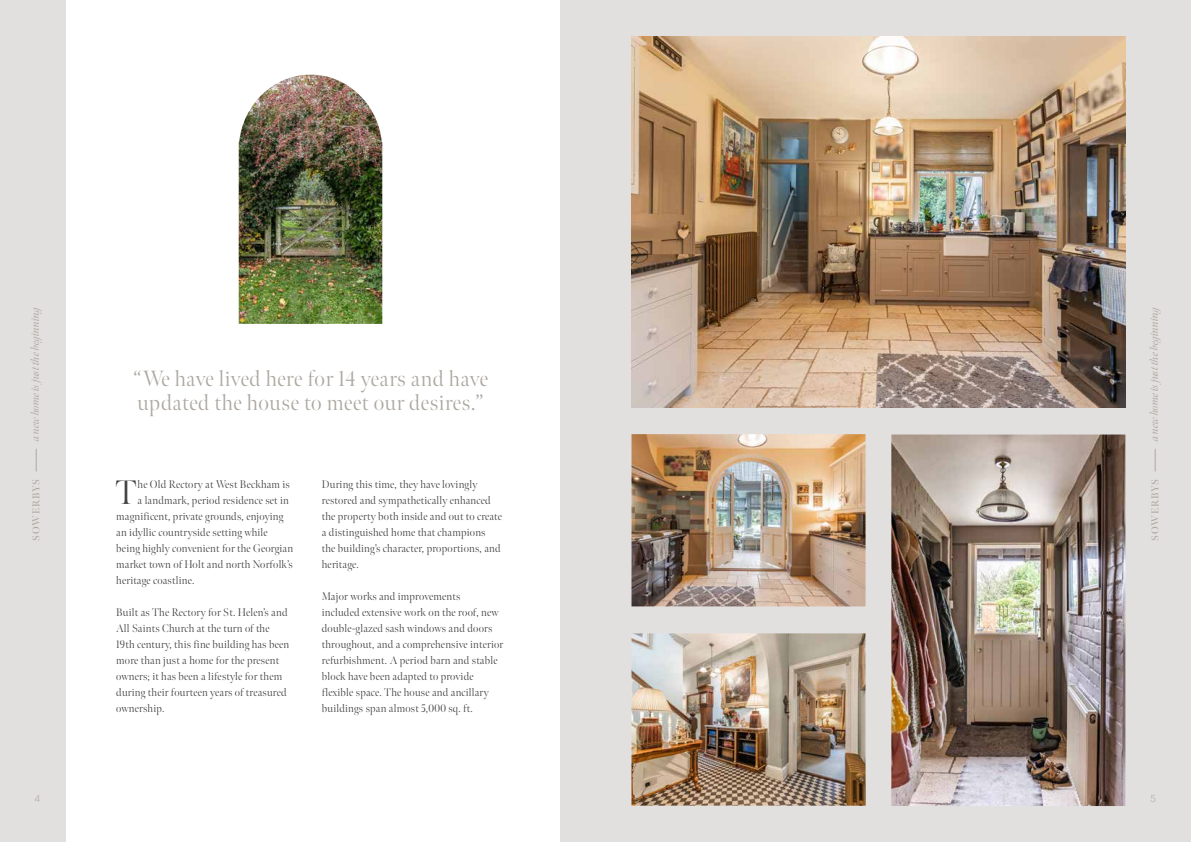
<style>
.page{position:relative;width:1191px;height:842px;background:#fff}
.page>*{position:absolute;margin:0;border:0;box-sizing:border-box;transform-origin:0 0}
.t1{font:300 34px "Meno Banner";color:#434141}
.t2{font:300 22px/24px "Meno Banner";letter-spacing:.025em;color:#ada8a0}
.t3{font:300 11px/16px "Meno Banner";letter-spacing:.02em;color:#434141}
.t4{font:italic 11px "Meno Banner";letter-spacing:-.01em;color:#ada8a0}
.t5{font:600 10px "Meno Banner";letter-spacing:.08em;color:#ada8a0}
.t6{font:300 10px "Quasimoda";color:#ada8a0}
</style>
<div class="page">
<div style="left:0;top:0;width:595px;height:842px;background:#e2e0df"></div>
<div style="left:595px;top:0;width:596px;height:842px;background:#e2e0df"></div>
<svg style="left:36px;top:449px;width:1px;height:22px"></svg>
<svg style="left:1155px;top:449px;width:1px;height:22px"></svg>
<div style="left:66px;top:0;width:493px;height:842px;background:#fff"></div>
<img style="left:631px;top:36px;width:494px;height:371px">
<img style="left:239px;top:75px;width:143px;height:249px">
<img style="left:891px;top:434px;width:234px;height:372px">
<img style="left:631px;top:434px;width:234px;height:172px">
<img style="left:631px;top:633px;width:234px;height:173px">
<p class="t4" style="left:29px;top:441px;width:138px;rotate:-90deg">a new home is just the beginning</p>
<p class="t4" style="left:1147px;top:441px;width:138px;rotate:-90deg">a new home is just the beginning</p>
<h1 class="t1" style="left:116px;top:472px;width:23px">T</h1>
<p class="t3" style="left:138px;top:477px;width:154px">he Old Rectory at West Beckham is</p>
<h2 class="t2" style="left:133px;top:367px;width:356px">“We have lived here for 14 years and have updated the house to meet our desires.”</h2>
<p class="t5" style="left:30px;top:541px;width:63px;rotate:-90deg">SOWERBYS</p>
<p class="t5" style="left:1149px;top:541px;width:63px;rotate:-90deg">SOWERBYS</p>
<p class="t3" style="left:322px;top:477px;width:182px">During this time, they have lovingly restored and sympathetically enhanced the property both inside and out to create a distinguished home that champions<br>the building’s character, proportions, and heritage.</p>
<p class="t3" style="left:322px;top:589px;width:183px">Major works and improvements<br>included extensive work on the roof, new double-glazed sash windows and doors throughout, and a comprehensive interior refurbishment. A period barn and stable block have been adapted to provide flexible space. The house and ancillary buildings span almost 5,000 sq. ft.</p>
<p class="t3" style="left:138px;top:493px;width:153px">a landmark, period residence set in</p>
<p class="t3" style="left:116px;top:509px;width:169px">magnificent, private grounds, enjoying</p>
<p class="t3" style="left:116px;top:525px;width:153px">an idyllic countryside setting while</p>
<p class="t3" style="left:116px;top:541px;width:178px">being highly convenient for the Georgian</p>
<p class="t3" style="left:116px;top:557px;width:178px">market town of Holt and north Norfolk’s</p>
<p class="t3" style="left:116px;top:573px;width:80px">heritage coastline.</p>
<p class="t3" style="left:116px;top:605px;width:174px">Built as The Rectory for St. Helen’s and All Saints Church at the turn of the 19th century, this fine building has been more than just a home for the present owners; it has been a lifestyle for them during their fourteen years of treasured ownership.</p>
<p class="t6" style="left:35px;top:791px;width:7px">4</p>
<p class="t6" style="left:1150px;top:791px;width:7px">5</p>
</div>
